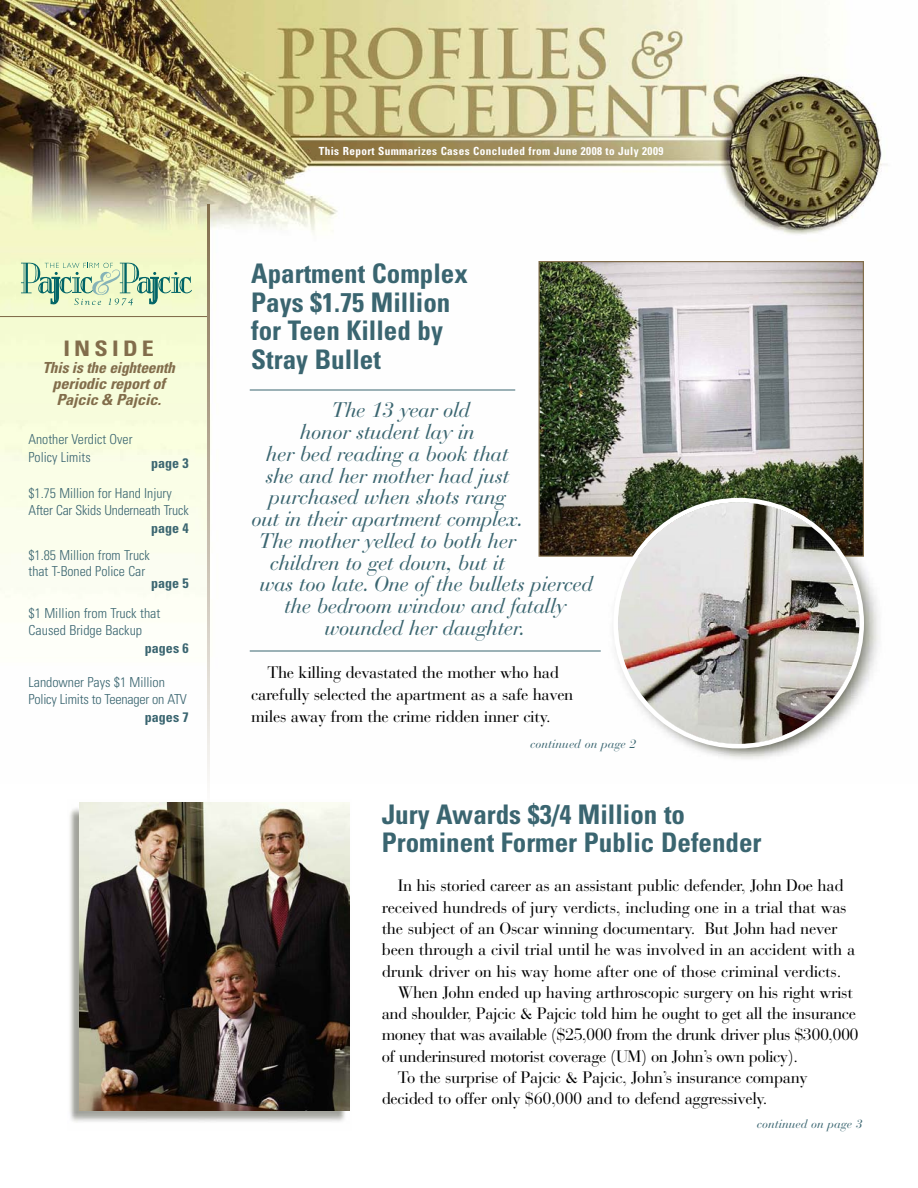
<style>
.page{position:relative;width:918px;height:1188px;background:#fff}
.page>*{position:absolute;margin:0;border:0;box-sizing:border-box;transform-origin:0 0}
.t1{font:700 condensed 27px/28.3px "Univers";color:#3a6570}
.t2{font:700 condensed 21.45px "Univers";letter-spacing:.175em;color:#826d4b;scale:1.12 1}
.t3{font:italic 21px "Bauer Bodoni";letter-spacing:-.02em;color:#3a6570}
.t4{font:16.5px/21.8px "Bauer Bodoni";letter-spacing:-.02em;color:#000}
.t5{font:16.5px "Bauer Bodoni";letter-spacing:-.04em;color:#000}
.t6{font:italic 700 condensed 15.3px/16px "Univers";letter-spacing:-.015em;color:#826d4b;text-align:center}
.t7{font:300 condensed 13.8px/16.5px "Univers";color:#3a6570}
.t8{font:300 condensed 13.8px/16.5px "Univers";letter-spacing:-.02em;color:#3a6570}
.t9{font:700 condensed 13.8px "Univers";color:#3a6570}
.t10{font:italic 12px "Bauer Bodoni";color:#3a6570}
.t11{font:700 condensed 11.25px "Univers";letter-spacing:.035em;color:#fff}
</style>
<div class="page">
<img style="left:0;top:0;width:887px;height:781px">
<img style="left:593px;top:486px;width:301px;height:282px;border-radius:50%">
<img style="left:70px;top:802px;width:280px;height:321px">
<svg style="left:21px;top:263px;width:171px;height:43px;background:#c2dcb7"></svg>
<hr style="left:0;top:316px;width:208px;height:1px;background:#826d4b">
<svg style="left:208px;top:205px;width:2px;height:598px"></svg>
<img style="left:79px;top:803px;width:270px;height:308px">
<img style="left:540px;top:263px;width:322px;height:292px">
<img style="left:613px;top:498px;width:251px;height:250px">
<hr style="left:250px;top:390px;width:265px;height:1px;background:#3a6570">
<hr style="left:250px;top:651px;width:351px;height:1px;background:#3a6570">
<h2 class="t2" style="left:63px;top:340px;width:82px">INSIDE</h2>
<p class="t6" style="left:42px;top:361px;width:134px">This is the eighteenth periodic report of<br>Pajcic &amp; Pajcic.</p>
<p class="t7" style="left:29px;top:432px;width:105px;line-height:18px">Another Verdict Over<br>Policy Limits</p>
<p class="t9" style="left:151px;top:458px;width:39px">page 3</p>
<p class="t7" style="left:29px;top:487px;width:162px">$1.75 Million for Hand Injury<br>After Car Skids Underneath Truck</p>
<p class="t9" style="left:151px;top:523px;width:39px">page 4</p>
<p class="t7" style="left:29px;top:548px;width:123px">$1.85 Million from Truck that T-Boned Police Car</p>
<p class="t9" style="left:151px;top:578px;width:39px">page 5</p>
<p class="t7" style="left:29px;top:607px;width:133px">$1 Million from Truck that<br>Caused Bridge Backup</p>
<p class="t9" style="left:145px;top:643px;width:45px">pages 6</p>
<p class="t8" style="left:29px;top:676px;width:160px">Landowner Pays $1 Million<br>Policy Limits to Teenager on ATV</p>
<p class="t9" style="left:145px;top:712px;width:45px">pages 7</p>
<p class="t11" style="left:319px;top:147px;width:346px">This Report Summarizes Cases Concluded from June 2008 to July 2009</p>
<h1 class="t1" style="left:251px;top:262px;width:218px">Apartment Complex<br>Pays $1.75 Million for Teen Killed by<br>Stray Bullet</h1>
<p class="t3" style="left:331px;top:403px;width:140px">The 13 year old</p>
<p class="t3" style="left:300px;top:424px;width:176px">honor student lay in</p>
<p class="t3" style="left:266px;top:446px;width:244px">her bed reading a book that</p>
<p class="t3" style="left:265px;top:468px;width:246px">she and her mother had just</p>
<p class="t3" style="left:269px;top:490px;width:238px">purchased when shots rang</p>
<p class="t3" style="left:251px;top:511px;width:273px">out in their apartment complex.</p>
<p class="t3" style="left:259px;top:533px;width:259px">The mother yelled to both her</p>
<p class="t3" style="left:270px;top:555px;width:237px">children to get down, but it</p>
<p class="t3" style="left:259px;top:577px;width:335px">was too late. One of the bullets pierced</p>
<p class="t3" style="left:284px;top:598px;width:283px">the bedroom window and fatally</p>
<p class="t3" style="left:324px;top:620px;width:202px">wounded her daughter.</p>
<p class="t4" style="left:251px;top:664px;width:324px;text-indent:16px">The killing devastated the mother who had carefully selected the apartment as a safe haven miles away from the crime ridden inner city.</p>
<p class="t10" style="left:530px;top:740px;width:107px">continued on page 2</p>
<h1 class="t1" style="left:382px;top:803px;width:381px">Jury Awards $3/4 Million to<br>Prominent Former Public Defender</h1>
<p class="t4" style="left:398px;top:877px;width:447px">In his storied career as an assistant public defender, John Doe had</p>
<p class="t4" style="left:382px;top:898px;width:467px">received hundreds of jury verdicts, including one in a trial that was</p>
<p class="t4" style="left:382px;top:919px;width:457px">the subject of an Oscar winning documentary. But John had never</p>
<p class="t4" style="left:382px;top:941px;width:475px">been through a civil trial until he was involved in an accident with a</p>
<p class="t4" style="left:382px;top:962px;width:461px">drunk driver on his way home after one of those criminal verdicts.</p>
<p class="t4" style="left:398px;top:983px;width:456px">When John ended up having arthroscopic surgery on his right wrist</p>
<p class="t4" style="left:382px;top:1005px;width:476px">and shoulder, Pajcic &amp; Pajcic told him he ought to get all the insurance</p>
<p class="t5" style="left:382px;top:1029px;width:478px">money that was available ($25,000 from the drunk driver plus $300,000</p>
<p class="t4" style="left:382px;top:1047px;width:418px">of underinsured motorist coverage (UM) on John’s own policy).</p>
<p class="t4" style="left:398px;top:1068px;width:411px">To the surprise of Pajcic &amp; Pajcic, John’s insurance company</p>
<p class="t4" style="left:382px;top:1089px;width:387px">decided to offer only $60,000 and to defend aggressively.</p>
<p class="t10" style="left:757px;top:1120px;width:107px">continued on page 3</p>
</div>
